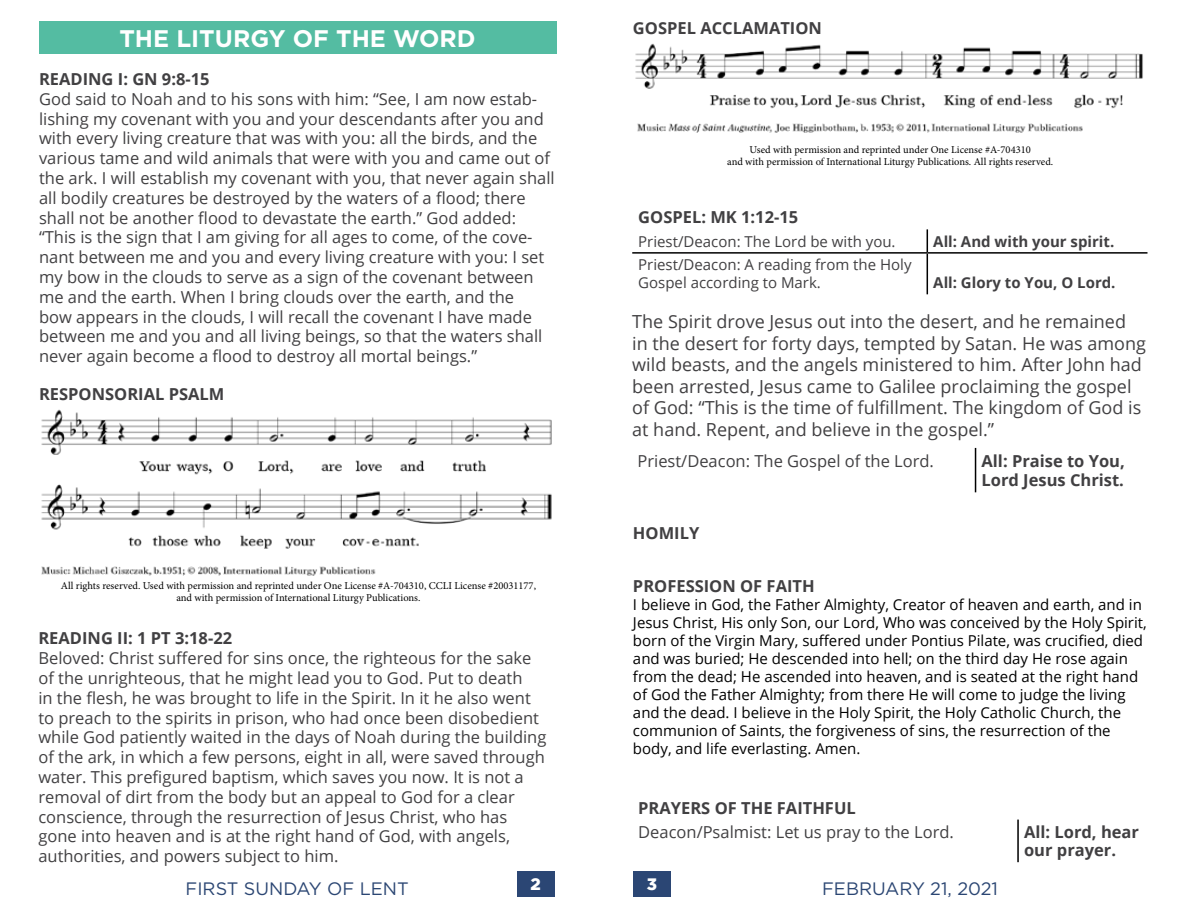
<style>
.page{position:relative;width:1188px;height:918px;background:#fff}
.page>*{position:absolute;margin:0;border:0;box-sizing:border-box;transform-origin:0 0}
.t1{font:700 24px "Gotham";color:#fff}
.t2{font:18px/21.6px "Open Sans";color:#414042}
.t3{font:18px "Gotham";color:#2b4673}
.t4{font:16.5px/19.8px "Open Sans";color:#414042}
.t5{font:700 16.5px/19.8px "Open Sans";color:#414042}
.t6{font:900 16.5px "Gotham";color:#fff}
.t7{font:15px/18px "Open Sans";color:#000}
.t8{font:15px/18px "Open Sans";color:#414042}
.t9{font:700 15px "Open Sans";color:#414042}
.t10{font:10.5px/12.6px "Minion Pro";color:#000;text-align:center}
</style>
<div class="page">
<div style="left:517px;top:872px;width:37px;height:25px;background:#2b4674"></div>
<div style="left:633px;top:872px;width:38px;height:25px;background:#2b4674"></div>
<div style="left:39px;top:21px;width:517px;height:33px;background:#54bca2"></div>
<hr style="left:975px;top:448px;width:1px;height:44px;background:#000">
<svg style="left:927px;top:229px;width:1px;height:23px"></svg>
<hr style="left:632px;top:252px;width:295px;height:2px;background:#000">
<hr style="left:927px;top:252px;width:221px;height:2px;background:#000">
<hr style="left:927px;top:254px;width:1px;height:40px;background:#000">
<hr style="left:1017px;top:820px;width:2px;height:42px;background:#000">
<img style="left:635px;top:43px;width:508px;height:90px">
<img style="left:41px;top:409px;width:511px;height:167px">
<h1 class="t1" style="left:119px;top:23px;width:358px">THE LITURGY OF THE WORD</h1>
<p class="t5" style="left:39px;top:69px;width:172px">READING I: GN 9:8-15</p>
<p class="t4" style="left:39px;top:89px;width:517px">God said to Noah and to his sons with him: “See, I am now estab&shy;lishing my covenant with you and your descendants after you and with every living creature that was with you: all the birds, and the various tame and wild animals that were with you and came out of the ark. I will establish my covenant with you, that never again shall all bodily creatures be destroyed by the waters of a flood; there shall not be another flood to devastate the earth.” God added: “This is the sign that I am giving for all ages to come, of the cove&shy;nant between me and you and every living creature with you: I set my bow in the clouds to serve as a sign of the covenant between me and the earth. When I bring clouds over the earth, and the<br>bow appears in the clouds, I will recall the covenant I have made between me and you and all living beings, so that the waters shall never again become a flood to destroy all mortal beings.”</p>
<p class="t5" style="left:39px;top:384px;width:187px">RESPONSORIAL PSALM</p>
<p class="t10" style="left:61px;top:579px;width:477px">All rights reserved. Used with permission and reprinted under One License #A-704310, CCLI License #20031177, and with permission of International Liturgy Publications.</p>
<p class="t5" style="left:38px;top:628px;width:195px">READING II: 1 PT 3:18-22</p>
<p class="t4" style="left:38px;top:648px;width:510px">Beloved: Christ suffered for sins once, the righteous for the sake of the unrighteous, that he might lead you to God. Put to death<br>in the flesh, he was brought to life in the Spirit. In it he also went to preach to the spirits in prison, who had once been disobedient while God patiently waited in the days of Noah during the building of the ark, in which a few persons, eight in all, were saved through water. This prefigured baptism, which saves you now. It is not a removal of dirt from the body but an appeal to God for a clear conscience, through the resurrection of Jesus Christ, who has gone into heaven and is at the right hand of God, with angels, authorities, and powers subject to him.</p>
<p class="t5" style="left:633px;top:17px;width:191px">GOSPEL ACCLAMATION</p>
<p class="t10" style="left:727px;top:143px;width:328px">Used with permission and reprinted under One License #A-704310<br>and with permission of International Liturgy Publications. All rights reserved.</p>
<p class="t5" style="left:638px;top:207px;width:162px">GOSPEL: MK 1:12-15</p>
<p class="t8" style="left:638px;top:232px;width:259px">Priest/Deacon: The Lord be with you.</p>
<p class="t9" style="left:933px;top:231px;width:183px">All: And with your spirit.</p>
<p class="t8" style="left:638px;top:256px;width:275px">Priest/Deacon: A reading from the Holy<br>Gospel according to Mark.</p>
<p class="t9" style="left:933px;top:272px;width:184px">All: Glory to You, O Lord.</p>
<p class="t2" style="left:632px;top:310px;width:515px">The Spirit drove Jesus out into the desert, and he remained in the desert for forty days, tempted by Satan. He was among wild beasts, and the angels ministered to him. After John had been arrested, Jesus came to Galilee proclaiming the gospel of God: “This is the time of fulfillment. The kingdom of God is at hand. Repent, and believe in the gospel.”</p>
<p class="t4" style="left:638px;top:450px;width:298px">Priest/Deacon: The Gospel of the Lord.</p>
<p class="t5" style="left:982px;top:450px;width:145px">All: Praise to You,<br>Lord Jesus Christ.</p>
<p class="t5" style="left:633px;top:523px;width:68px">HOMILY</p>
<p class="t5" style="left:633px;top:576px;width:183px">PROFESSION OF FAITH</p>
<p class="t7" style="left:633px;top:595px;width:515px">I believe in God, the Father Almighty, Creator of heaven and earth, and in Jesus Christ, His only Son, our Lord, Who was conceived by the Holy Spirit, born of the Virgin Mary, suffered under Pontius Pilate, was crucified, died and was buried; He descended into hell; on the third day He rose again from the dead; He ascended into heaven, and is seated at the right hand of God the Father Almighty; from there He will come to judge the living and the dead. I believe in the Holy Spirit, the Holy Catholic Church, the communion of Saints, the forgiveness of sins, the resurrection of the body, and life everlasting. Amen.</p>
<p class="t5" style="left:638px;top:797px;width:219px">PRAYERS OF THE FAITHFUL</p>
<p class="t4" style="left:638px;top:822px;width:317px">Deacon/Psalmist: Let us pray to the Lord.</p>
<p class="t5" style="left:1024px;top:823px;width:117px;line-height:18px">All: Lord, hear our prayer.</p>
<p class="t6" style="left:530px;top:875px;width:12px">2</p>
<p class="t6" style="left:647px;top:875px;width:12px">3</p>
<p class="t3" style="left:186px;top:877px;width:225px">FIRST SUNDAY OF LENT</p>
<p class="t3" style="left:822px;top:877px;width:177px">FEBRUARY 21, 2021</p>
</div>
